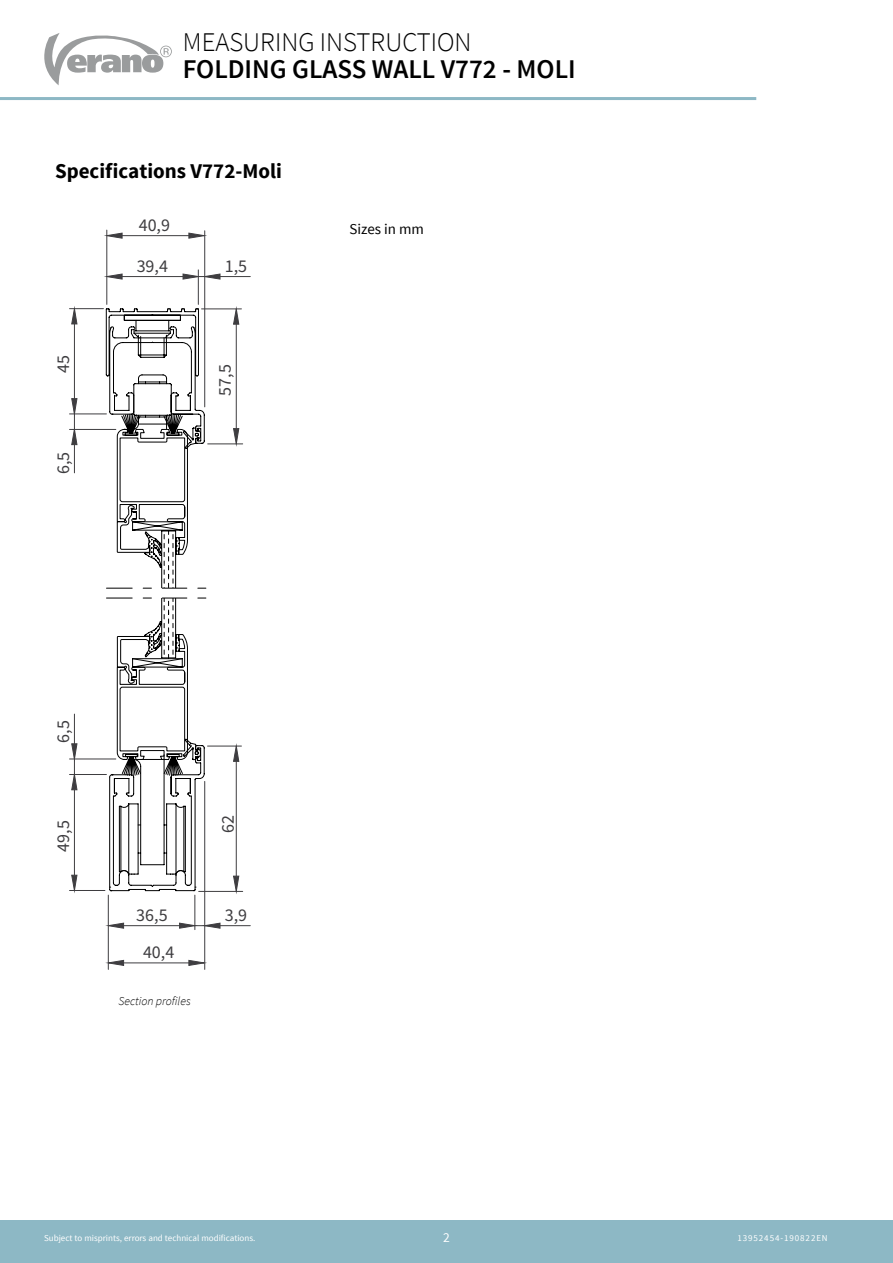
<style>
.page{position:relative;width:893px;height:1263px;background:#fff}
.page>*{position:absolute;margin:0;border:0;box-sizing:border-box;transform-origin:0 0}
.t1{font:600 27px "Source Sans Pro";color:#000}
.t2{font:300 27px "Source Sans Pro";color:#000}
.t3{font:700 21px "Source Sans Pro";color:#000}
.t4{font:18px "Source Sans Pro";color:#3e3d40}
.t5{font:15px "Source Sans Pro";color:#000}
.t6{font:13.5px "Source Sans Pro";color:#fff}
.t7{font:italic 300 12px "Source Sans Pro";color:#000}
.t8{font:9px "Source Sans Pro";color:#fff}
.t9{font:9px "Source Sans Pro";letter-spacing:.1em;color:#fff}
</style>
<div class="page">
<div style="left:0;top:1220px;width:893px;height:43px;background:#8db8c5"></div>
<svg style="left:44px;top:33px;width:128px;height:52px"></svg>
<hr style="left:0;top:97px;width:756px;height:3px;background:#8db8c5">
<hr style="left:108px;top:895px;width:1px;height:74px;background:#3e3d40">
<hr style="left:204px;top:781px;width:1px;height:188px;background:#3e3d40">
<hr style="left:195px;top:895px;width:1px;height:35px;background:#3e3d40">
<hr style="left:124px;top:925px;width:56px;height:1px;background:#3e3d40">
<svg style="left:179px;top:922px;width:17px;height:7px"></svg>
<hr style="left:194px;top:925px;width:56px;height:1px;background:#3e3d40">
<svg style="left:204px;top:922px;width:17px;height:7px"></svg>
<svg style="left:108px;top:922px;width:16px;height:7px"></svg>
<hr style="left:124px;top:962px;width:65px;height:1px;background:#3e3d40">
<svg style="left:188px;top:960px;width:17px;height:6px"></svg>
<svg style="left:108px;top:960px;width:16px;height:6px"></svg>
<hr style="left:107px;top:230px;width:1px;height:74px;background:#3e3d40">
<hr style="left:204px;top:231px;width:1px;height:176px;background:#3e3d40">
<hr style="left:198px;top:270px;width:1px;height:34px;background:#3e3d40">
<hr style="left:122px;top:276px;width:61px;height:1px;background:#3e3d40">
<hr style="left:189px;top:276px;width:61px;height:1px;background:#3e3d40">
<svg style="left:182px;top:273px;width:39px;height:7px"></svg>
<svg style="left:106px;top:273px;width:17px;height:7px"></svg>
<hr style="left:122px;top:235px;width:67px;height:1px;background:#3e3d40">
<svg style="left:188px;top:232px;width:17px;height:7px"></svg>
<svg style="left:106px;top:232px;width:17px;height:7px"></svg>
<hr style="left:208px;top:746px;width:33px;height:1px;background:#3e3d40">
<hr style="left:199px;top:891px;width:44px;height:1px;background:#3e3d40">
<hr style="left:236px;top:761px;width:1px;height:115px;background:#3e3d40">
<svg style="left:233px;top:745px;width:7px;height:17px"></svg>
<svg style="left:233px;top:875px;width:7px;height:17px"></svg>
<hr style="left:202px;top:309px;width:39px;height:1px;background:#3e3d40">
<hr style="left:208px;top:444px;width:35px;height:1px;background:#3e3d40">
<hr style="left:236px;top:324px;width:1px;height:105px;background:#3e3d40">
<svg style="left:233px;top:308px;width:7px;height:17px"></svg>
<svg style="left:233px;top:428px;width:7px;height:17px"></svg>
<hr style="left:70px;top:414px;width:36px;height:1px;background:#3e3d40">
<hr style="left:70px;top:429px;width:46px;height:1px;background:#3e3d40">
<hr style="left:70px;top:308px;width:33px;height:1px;background:#3e3d40">
<hr style="left:74px;top:324px;width:1px;height:75px;background:#3e3d40">
<svg style="left:71px;top:398px;width:7px;height:17px"></svg>
<svg style="left:71px;top:308px;width:7px;height:17px"></svg>
<hr style="left:74px;top:409px;width:1px;height:64px;background:#3e3d40">
<svg style="left:71px;top:430px;width:7px;height:15px"></svg>
<hr style="left:70px;top:774px;width:36px;height:1px;background:#3e3d40">
<hr style="left:70px;top:759px;width:46px;height:1px;background:#3e3d40">
<hr style="left:70px;top:890px;width:35px;height:1px;background:#3e3d40">
<hr style="left:74px;top:790px;width:1px;height:85px;background:#3e3d40">
<svg style="left:71px;top:775px;width:7px;height:15px"></svg>
<svg style="left:71px;top:874px;width:7px;height:16px"></svg>
<hr style="left:74px;top:714px;width:1px;height:65px;background:#3e3d40">
<svg style="left:71px;top:743px;width:7px;height:17px"></svg>
<svg style="left:105px;top:308px;width:100px;height:584px"></svg>
<svg style="left:109px;top:330px;width:93px;height:556px"></svg>
<svg style="left:118px;top:754px;width:68px;height:121px"></svg>
<h1 class="t2" style="left:183px;top:25px;width:290px">MEASURING INSTRUCTION</h1>
<h1 class="t1" style="left:183px;top:52px;width:394px">FOLDING GLASS WALL V772 - MOLI</h1>
<h2 class="t3" style="left:55px;top:158px;width:228px">Specifications V772-Moli</h2>
<h3 class="t4" style="left:139px;top:214px;width:33px">40,9</h3>
<h3 class="t4" style="left:52px;top:373px;width:19px;rotate:-90deg">45</h3>
<h3 class="t4" style="left:52px;top:474px;width:24px;rotate:-90deg">6,5</h3>
<h3 class="t4" style="left:137px;top:255px;width:33px">39,4</h3>
<h3 class="t4" style="left:225px;top:255px;width:24px">1,5</h3>
<h3 class="t4" style="left:214px;top:395px;width:33px;rotate:-90deg">57,5</h3>
<h3 class="t5" style="left:350px;top:220px;width:76px">Sizes in mm</h3>
<h3 class="t4" style="left:52px;top:742px;width:24px;rotate:-90deg">6,5</h3>
<h3 class="t4" style="left:52px;top:852px;width:33px;rotate:-90deg">49,5</h3>
<h3 class="t4" style="left:217px;top:833px;width:19px;rotate:-90deg">62</h3>
<h3 class="t4" style="left:136px;top:904px;width:33px">36,5</h3>
<h3 class="t4" style="left:225px;top:904px;width:24px">3,9</h3>
<h3 class="t4" style="left:143px;top:941px;width:33px">40,4</h3>
<h3 class="t7" style="left:118px;top:994px;width:74px">Section profiles</h3>
<p class="t8" style="left:44px;top:1233px;width:213px">Subject to misprints, errors and technical modifications.</p>
<h3 class="t6" style="left:443px;top:1229px;width:8px">2</h3>
<p class="t9" style="left:737px;top:1233px;width:92px">13952454-190822EN</p>
</div>
